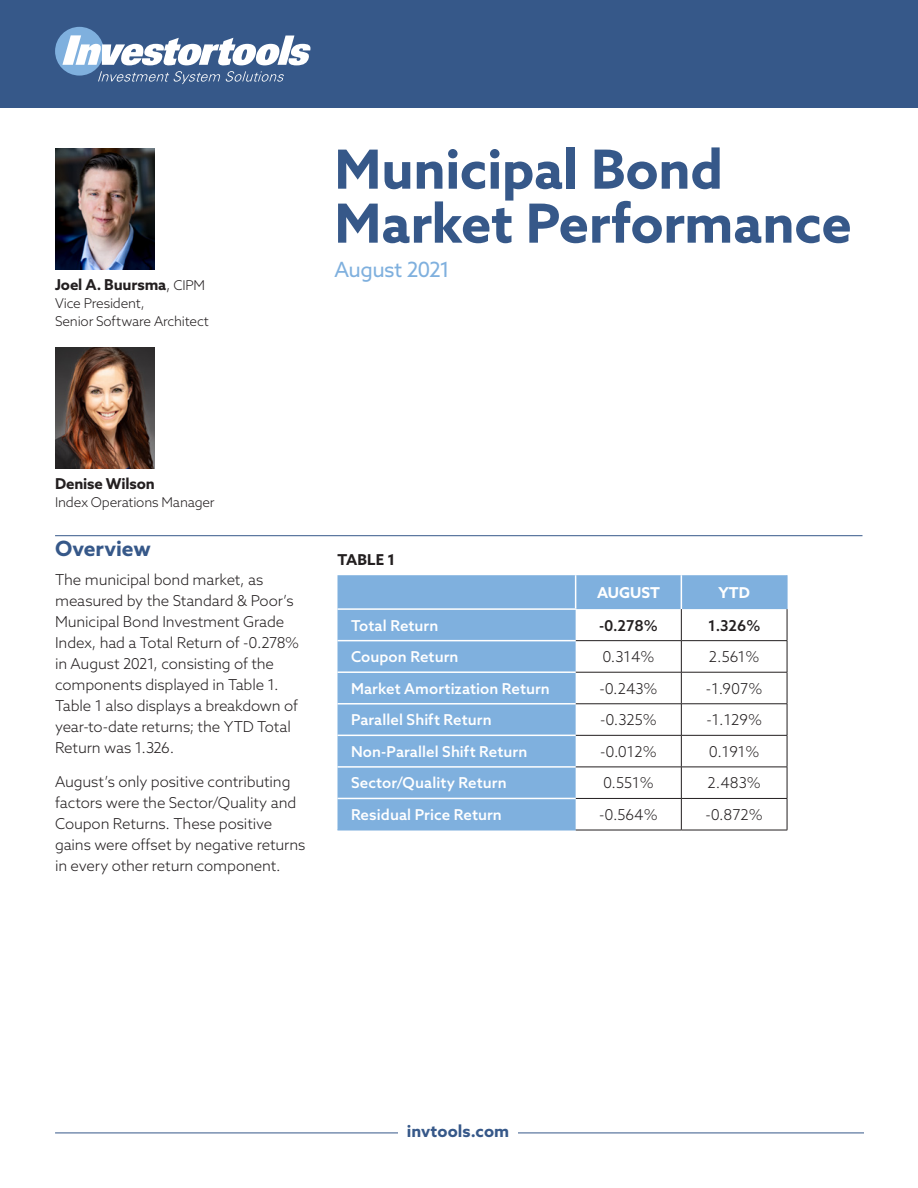
<style>
.page{position:relative;width:918px;height:1188px;background:#fff}
.page>*{position:absolute;margin:0;border:0;box-sizing:border-box;transform-origin:0 0}
.t1{font:700 54px/54px "Azo Sans";letter-spacing:-.005em;color:#365889}
.t2{font:21px "Azo Sans";letter-spacing:-.03em;color:#7fb0de}
.Head_1{font:700 21px "Azo Sans";color:#365889}
.t3{font:700 16.5px "Azo Sans";letter-spacing:.005em;color:#365889}
.Text{font:300 15px/21px "Azo Sans";letter-spacing:-.01em;color:#231f20}
.t4{font:500 15px "Azo Sans";letter-spacing:.005em;color:#fff}
.Text-2{font:700 15px "Azo Sans";letter-spacing:-.01em;color:#231f20}
.t5{font:500 15px "Azo Sans";color:#231f20}
.Table_Text_Top_Bold{font:700 15px "Azo Sans";color:#fff}
.t6{font:300 13.5px/18px "Azo Sans";letter-spacing:-.015em;color:#231f20}
.s1{font-weight:300}
.s2{font-weight:300;font-size:13.5px}
</style>
<div class="page">
<div style="left:0;top:0;width:918px;height:108px;background:#365889"></div>
<div style="left:55px;top:27px;width:49px;height:49px;background:#7fb0de;border-radius:50%"></div>
<svg style="left:62px;top:35px;width:248px;height:30px"></svg>
<svg style="left:98px;top:71px;width:186px;height:13px"></svg>
<hr style="left:55px;top:1133px;width:809px;height:1px;background:#365889">
<div style="left:399px;top:1124px;width:119px;height:64px;background:#fff"></div>
<hr style="left:55px;top:535px;width:808px;height:1px;background:#365889">
<svg style="left:338px;top:575px;width:449px;height:255px;fill:#7fb0de"></svg>
<hr style="left:787px;top:609px;width:1px;height:31px;background:#231f20">
<hr style="left:576px;top:640px;width:105px;height:1px;background:#231f20">
<hr style="left:681px;top:640px;width:106px;height:1px;background:#231f20">
<hr style="left:787px;top:641px;width:1px;height:31px;background:#231f20">
<hr style="left:576px;top:672px;width:105px;height:1px;background:#231f20">
<hr style="left:681px;top:672px;width:106px;height:1px;background:#231f20">
<hr style="left:787px;top:672px;width:1px;height:32px;background:#231f20">
<hr style="left:576px;top:704px;width:105px;height:1px;background:#231f20">
<hr style="left:681px;top:704px;width:106px;height:1px;background:#231f20">
<hr style="left:787px;top:704px;width:1px;height:31px;background:#231f20">
<hr style="left:576px;top:735px;width:105px;height:1px;background:#231f20">
<hr style="left:681px;top:735px;width:106px;height:1px;background:#231f20">
<hr style="left:787px;top:736px;width:1px;height:31px;background:#231f20">
<hr style="left:576px;top:767px;width:105px;height:1px;background:#231f20">
<hr style="left:681px;top:767px;width:106px;height:1px;background:#231f20">
<hr style="left:787px;top:767px;width:1px;height:31px;background:#231f20">
<hr style="left:576px;top:798px;width:105px;height:1px;background:#231f20">
<hr style="left:681px;top:798px;width:106px;height:1px;background:#231f20">
<hr style="left:787px;top:799px;width:1px;height:31px;background:#231f20">
<hr style="left:576px;top:830px;width:105px;height:1px;background:#231f20">
<hr style="left:681px;top:830px;width:106px;height:1px;background:#231f20">
<hr style="left:338px;top:608px;width:238px;height:2px;background:#fff">
<hr style="left:338px;top:640px;width:238px;height:1px;background:#fff">
<hr style="left:338px;top:671px;width:238px;height:2px;background:#fff">
<hr style="left:338px;top:703px;width:238px;height:2px;background:#fff">
<hr style="left:338px;top:735px;width:238px;height:1px;background:#fff">
<hr style="left:338px;top:766px;width:238px;height:2px;background:#fff">
<hr style="left:338px;top:798px;width:238px;height:1px;background:#fff">
<hr style="left:338px;top:830px;width:238px;height:1px;background:#7fb0de">
<hr style="left:575px;top:575px;width:1px;height:33px;background:#fff">
<hr style="left:681px;top:575px;width:1px;height:34px;background:#fff">
<hr style="left:787px;top:575px;width:1px;height:34px;background:#7fb0de">
<hr style="left:681px;top:609px;width:1px;height:31px;background:#231f20">
<hr style="left:681px;top:641px;width:1px;height:31px;background:#231f20">
<hr style="left:681px;top:672px;width:1px;height:32px;background:#231f20">
<hr style="left:681px;top:704px;width:1px;height:31px;background:#231f20">
<hr style="left:681px;top:736px;width:1px;height:31px;background:#231f20">
<hr style="left:681px;top:767px;width:1px;height:31px;background:#231f20">
<hr style="left:681px;top:799px;width:1px;height:31px;background:#231f20">
<img style="left:55px;top:148px;width:99px;height:122px">
<img style="left:55px;top:347px;width:99px;height:122px">
<p class="Text-2" style="left:55px;top:275px;width:152px">Joel A. Buursma<span class="s1">,</span> <span class="s2">CIPM</span></p>
<p class="t6" style="left:55px;top:294px;width:155px">Vice President,<br>Senior Software Architect</p>
<p class="t1" style="left:334px;top:141px;width:519px">Municipal Bond<br>Market Performance</p>
<p class="t2" style="left:334px;top:256px;width:117px">August 2021</p>
<p class="Text-2" style="left:55px;top:474px;width:101px">Denise Wilson</p>
<p class="t6" style="left:55px;top:493px;width:161px">Index Operations Manager</p>
<p class="Head_1" style="left:55px;top:535px;width:97px">Overview</p>
<p class="Text" style="left:55px;top:568px;width:246px">The municipal bond market, as measured by the Standard &amp; Poor’s<br>Municipal Bond Investment Grade<br>Index, had a Total Return of -0.278% in August 2021, consisting of the components displayed in Table 1.<br>Table 1 also displays a breakdown of year-to-date returns; the YTD Total<br>Return was 1.326.</p>
<p class="Text" style="left:55px;top:771px;width:252px">August’s only positive contributing factors were the Sector/Quality and Coupon Returns. These positive gains were offset by negative returns in every other return component.</p>
<p class="Text-2" style="left:338px;top:549px;width:59px">TABLE 1</p>
<p class="Table_Text_Top_Bold" style="left:597px;top:583px;width:64px">AUGUST</p>
<p class="Table_Text_Top_Bold" style="left:718px;top:583px;width:33px">YTD</p>
<p class="t4" style="left:351px;top:615px;width:89px">Total Return</p>
<p class="t5" style="left:599px;top:615px;width:60px">-0.278%</p>
<p class="t5" style="left:708px;top:615px;width:54px">1.326%</p>
<p class="t4" style="left:351px;top:647px;width:109px">Coupon Return</p>
<p class="Text" style="left:603px;top:646px;width:53px">0.314%</p>
<p class="Text" style="left:709px;top:646px;width:52px">2.561%</p>
<p class="t4" style="left:351px;top:679px;width:200px">Market Amortization Return</p>
<p class="Text" style="left:599px;top:678px;width:60px">-0.243%</p>
<p class="Text" style="left:706px;top:678px;width:58px">-1.907%</p>
<p class="t4" style="left:351px;top:710px;width:142px">Parallel Shift Return</p>
<p class="Text" style="left:600px;top:709px;width:58px">-0.325%</p>
<p class="Text" style="left:706px;top:709px;width:57px">-1.129%</p>
<p class="t4" style="left:351px;top:742px;width:178px">Non-Parallel Shift Return</p>
<p class="Text" style="left:600px;top:741px;width:58px">-0.012%</p>
<p class="Text" style="left:709px;top:741px;width:52px">0.191%</p>
<p class="t4" style="left:351px;top:773px;width:157px">Sector/Quality Return</p>
<p class="Text" style="left:603px;top:772px;width:52px">0.551%</p>
<p class="Text" style="left:708px;top:772px;width:55px">2.483%</p>
<p class="t4" style="left:351px;top:805px;width:152px">Residual Price Return</p>
<p class="Text" style="left:599px;top:804px;width:60px">-0.564%</p>
<p class="Text" style="left:705px;top:804px;width:59px">-0.872%</p>
<p class="t3" style="left:407px;top:1120px;width:104px">invtools.com</p>
</div>
